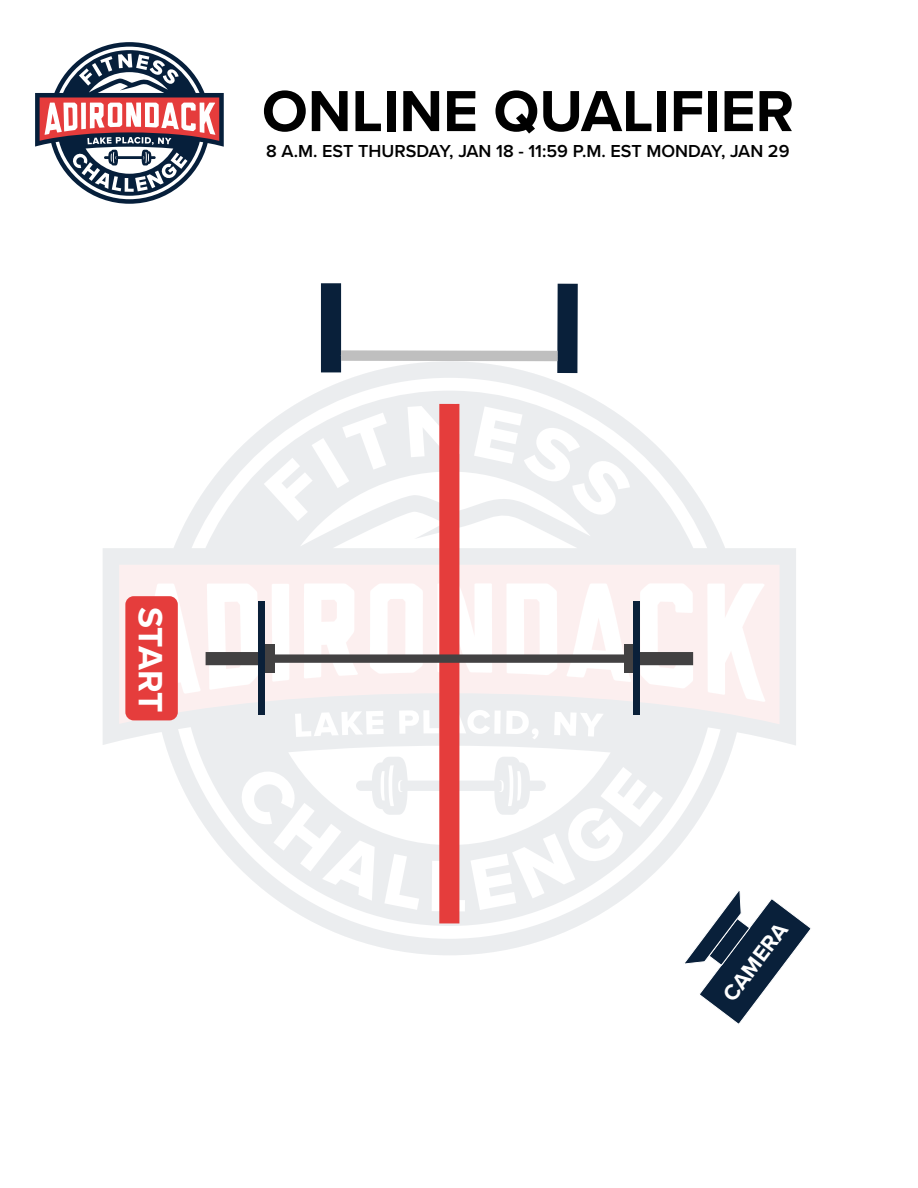
<style>
.page{position:relative;width:918px;height:1188px;background:#fff}
.page>*{position:absolute;margin:0;border:0;box-sizing:border-box;transform-origin:0 0}
.t1{font:700 60px "Proxima Nova";color:#000}
.t2{font:700 34.95px "Proxima Nova";letter-spacing:-.01em;color:#fff}
.t3{font:700 22.2px "Proxima Nova";color:#fff}
.t4{font:600 18px "Proxima Nova";color:#000}
</style>
<div class="page">
<svg style="left:35px;top:42px;width:189px;height:162px"></svg>
<svg style="left:103px;top:361px;width:693px;height:594px"></svg>
<svg style="left:295px;top:711px;width:89px;height:26px"></svg>
<svg style="left:399px;top:710px;width:91px;height:24px"></svg>
<div style="left:494px;top:710px;width:7px;height:24px;background:#fff"></div>
<svg style="left:506px;top:711px;width:33px;height:28px"></svg>
<svg style="left:554px;top:712px;width:50px;height:25px"></svg>
<svg style="left:137px;top:584px;width:64px;height:118px"></svg>
<svg style="left:207px;top:584px;width:51px;height:106px"></svg>
<svg style="left:272px;top:584px;width:18px;height:98px"></svg>
<svg style="left:304px;top:584px;width:54px;height:94px"></svg>
<svg style="left:370px;top:584px;width:53px;height:90px"></svg>
<svg style="left:437px;top:583px;width:55px;height:90px"></svg>
<svg style="left:506px;top:584px;width:51px;height:91px"></svg>
<svg style="left:566px;top:584px;width:65px;height:98px"></svg>
<svg style="left:640px;top:583px;width:53px;height:105px"></svg>
<svg style="left:707px;top:584px;width:58px;height:118px"></svg>
<svg style="left:264px;top:413px;width:123px;height:108px"></svg>
<svg style="left:408px;top:404px;width:52px;height:53px"></svg>
<svg style="left:474px;top:406px;width:156px;height:111px"></svg>
<svg style="left:239px;top:757px;width:424px;height:154px"></svg>
<div style="left:439px;top:404px;width:20px;height:519px;background:#e53d3c"></div>
<div style="left:125px;top:596px;width:53px;height:124px;background:#e53d3c;border-radius:8px"></div>
<div style="left:321px;top:284px;width:20px;height:88px;background:#09203a"></div>
<div style="left:557px;top:284px;width:21px;height:89px;background:#09203a"></div>
<div style="left:341px;top:350px;width:217px;height:11px;background:#bfbfbf"></div>
<svg style="left:682px;top:887px;width:129px;height:137px"></svg>
<div style="left:640px;top:652px;width:53px;height:13px;background:#424142"></div>
<div style="left:206px;top:652px;width:53px;height:13px;background:#424142"></div>
<div style="left:275px;top:654px;width:349px;height:9px;background:#424142"></div>
<div style="left:624px;top:645px;width:10px;height:28px;background:#424142"></div>
<div style="left:259px;top:601px;width:6px;height:114px;background:#0a2039"></div>
<div style="left:634px;top:601px;width:6px;height:114px;background:#0a2039"></div>
<div style="left:265px;top:644px;width:10px;height:28px;background:#424142"></div>
<h1 class="t1" style="left:262px;top:66px;width:534px">ONLINE QUALIFIER</h1>
<p class="t4" style="left:266px;top:138px;width:525px">8 A.M. EST THURSDAY, JAN 18 - 11:59 P.M. EST MONDAY, JAN 29</p>
<h2 class="t2" style="left:176px;top:607px;width:107px;rotate:90deg">START</h2>
<p class="t3" style="left:714px;top:988px;width:93px;rotate:-53deg">CAMERA</p>
</div>
